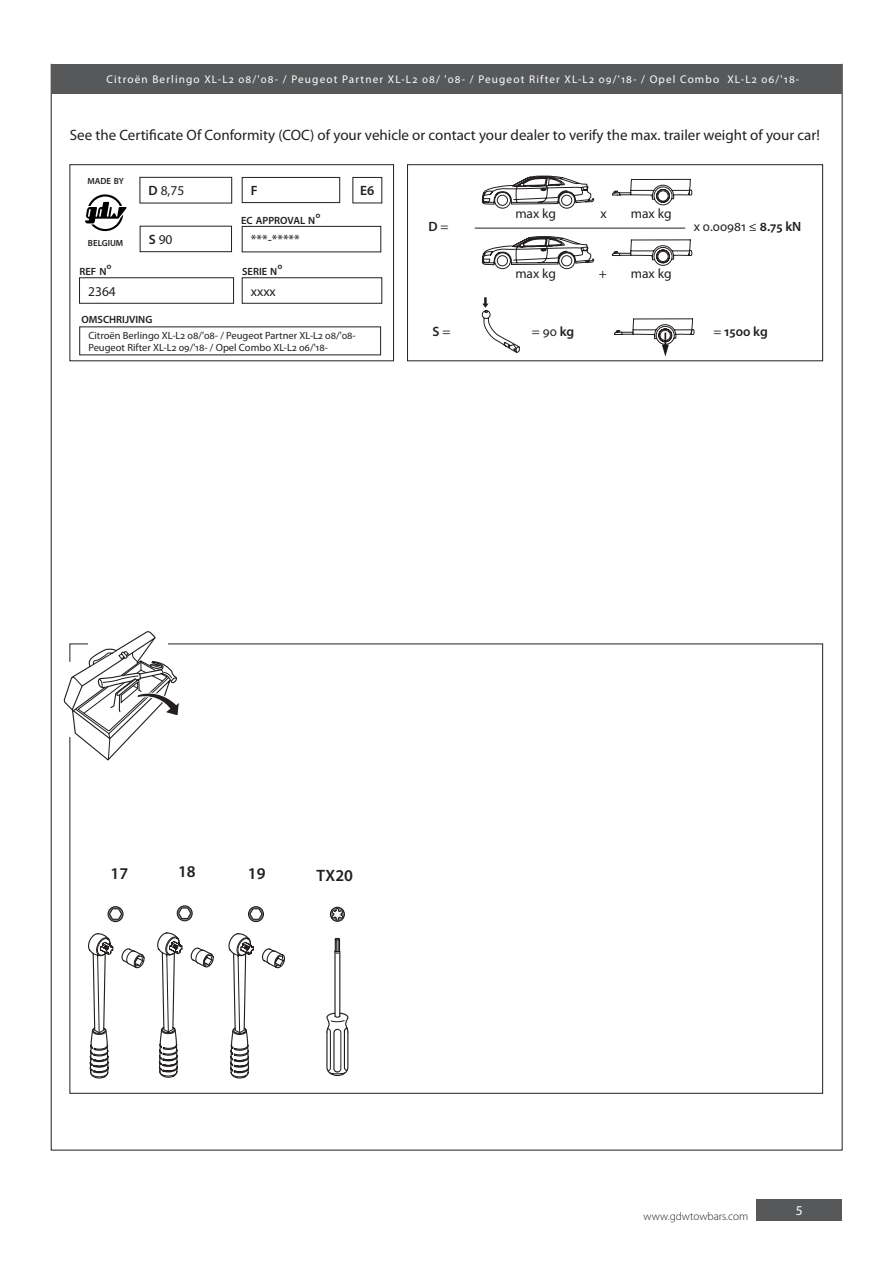
<style>
.page{position:relative;width:893px;height:1263px;background:#fff}
.page>*{position:absolute;margin:0;border:0;box-sizing:border-box;transform-origin:0 0}
.t1{font:600 16.5px "Myriad Pro";color:#231f20}
.t2{font:15px "Myriad Pro";color:#231f20}
.t3{font:13.5px "Myriad Pro";color:#231f20}
.t4{font:600 13.5px "Myriad Pro";color:#231f20}
.t5{font:13.5px "Myriad Pro";color:#fff}
.Tussentitel_Links{font:11.25px "Myriad Pro";letter-spacing:.1em;color:#fff}
.t6{font:300 11.25px "Myriad Pro";color:#231f20}
.t7{font:10.5px "Myriad Pro";color:#231f20}
.t8{font:600 10.5px "Myriad Pro";color:#231f20}
.t9{font:600 8.85px "Myriad Pro";color:#231f20}
.s1{font-weight:600}
.s2{font-size:15px}
.s3{font-weight:400}
</style>
<div class="page">
<div style="left:757px;top:1199px;width:85px;height:21px;background:#57585a"></div>
<div style="left:70px;top:164px;width:324px;height:197px;border:1px solid #231f20"></div>
<svg style="left:69px;top:643px;width:754px;height:451px"></svg>
<div style="left:407px;top:164px;width:416px;height:197px;border:1px solid #231f20"></div>
<div style="left:140px;top:177px;width:92px;height:26px;border:1px solid #231f20"></div>
<div style="left:242px;top:226px;width:139px;height:26px;border:1px solid #231f20"></div>
<div style="left:140px;top:226px;width:92px;height:26px;border:1px solid #231f20"></div>
<div style="left:353px;top:177px;width:29px;height:26px;border:1px solid #231f20"></div>
<div style="left:242px;top:177px;width:98px;height:26px;border:1px solid #231f20"></div>
<svg style="left:85px;top:194px;width:42px;height:37px"></svg>
<svg style="left:482px;top:297px;width:38px;height:56px"></svg>
<hr style="left:475px;top:228px;width:210px;height:1px;background:#231f20">
<svg style="left:64px;top:631px;width:116px;height:130px"></svg>
<svg style="left:482px;top:176px;width:112px;height:33px"></svg>
<svg style="left:482px;top:236px;width:112px;height:34px"></svg>
<svg style="left:612px;top:179px;width:80px;height:27px"></svg>
<svg style="left:612px;top:239px;width:80px;height:27px"></svg>
<div style="left:51px;top:64px;width:791px;height:30px;background:#57585a"></div>
<svg style="left:614px;top:318px;width:81px;height:38px"></svg>
<div style="left:177px;top:905px;width:16px;height:16px;border:1px solid #231f20;border-radius:50%"></div>
<svg style="left:157px;top:932px;width:57px;height:146px"></svg>
<svg style="left:177px;top:907px;width:15px;height:13px"></svg>
<div style="left:248px;top:906px;width:16px;height:16px;border:1px solid #231f20;border-radius:50%"></div>
<svg style="left:228px;top:932px;width:58px;height:147px"></svg>
<svg style="left:249px;top:908px;width:14px;height:13px"></svg>
<div style="left:108px;top:906px;width:16px;height:16px;border:1px solid #231f20;border-radius:50%"></div>
<svg style="left:87px;top:932px;width:58px;height:147px"></svg>
<svg style="left:108px;top:908px;width:15px;height:13px"></svg>
<div style="left:330px;top:907px;width:14px;height:14px;background:#878787;border-radius:50%"></div>
<div style="left:330px;top:907px;width:15px;height:15px;border:1px solid #1c1c1c;border-radius:50%"></div>
<svg style="left:326px;top:937px;width:23px;height:139px"></svg>
<svg style="left:331px;top:908px;width:13px;height:13px"></svg>
<p class="Tussentitel_Links" style="left:106px;top:72px;width:694px">Citroën Berlingo XL-L2 08/'08- / Peugeot Partner XL-L2 08/ '08- / Peugeot Rifter XL-L2 09/'18- / Opel Combo XL-L2 06/'18-</p>
<p class="t2" style="left:70px;top:126px;width:752px">See the Certificate Of Conformity (COC) of your vehicle or contact your dealer to verify the max. trailer weight of your car!</p>
<p class="t9" style="left:88px;top:176px;width:38px">MADE BY</p>
<p class="t9" style="left:88px;top:238px;width:37px">BELGIUM</p>
<p class="t3" style="left:149px;top:182px;width:37px"><span class="s1">D</span> 8,75</p>
<p class="t4" style="left:251px;top:182px;width:8px">F</p>
<p class="t4" style="left:360px;top:182px;width:16px">E6</p>
<p class="t8" style="left:241px;top:213px;width:81px">EC APPROVAL N<span class="s2">°</span></p>
<p class="t3" style="left:149px;top:231px;width:25px"><span class="s1">S</span> 90</p>
<p class="t3" style="left:251px;top:231px;width:50px">***-*****</p>
<p class="t8" style="left:80px;top:265px;width:34px">REF N<span class="s2">°</span></p>
<p class="t8" style="left:242px;top:265px;width:42px">SERIE N<span class="s2">°</span></p>
<p class="t3" style="left:88px;top:283px;width:29px">2364</p>
<p class="t3" style="left:251px;top:283px;width:27px">xxxx</p>
<p class="t8" style="left:82px;top:313px;width:72px">OMSCHRIJVING</p>
<p class="t7" style="left:88px;top:328px;width:269px">Citroën Berlingo XL-L2 08/'08- / Peugeot Partner XL-L2 08/'08-</p>
<p class="t7" style="left:88px;top:341px;width:241px">Peugeot Rifter XL-L2 09/'18- / Opel Combo XL-L2 06/'18-</p>
<p class="t4" style="left:429px;top:218px;width:22px">D <span class="s3">=</span></p>
<p class="t3" style="left:515px;top:205px;width:42px">max kg</p>
<p class="t3" style="left:601px;top:205px;width:8px">x</p>
<p class="t3" style="left:631px;top:205px;width:42px">max kg</p>
<p class="t3" style="left:515px;top:265px;width:42px">max kg</p>
<p class="t3" style="left:599px;top:265px;width:10px">+</p>
<p class="t3" style="left:631px;top:265px;width:42px">max kg</p>
<p class="t3" style="left:694px;top:218px;width:109px">x 0.00981 ≤ <span class="s1">8.75 kN</span></p>
<p class="t4" style="left:433px;top:323px;width:19px">S <span class="s3">=</span></p>
<p class="t3" style="left:532px;top:323px;width:44px">= 90 <span class="s1">kg</span></p>
<p class="t4" style="left:713px;top:323px;width:56px"><span class="s3">=</span> 1500 kg</p>
<p class="t1" style="left:111px;top:862px;width:19px">17</p>
<p class="t1" style="left:178px;top:861px;width:19px">18</p>
<p class="t1" style="left:248px;top:862px;width:19px">19</p>
<p class="t1" style="left:317px;top:865px;width:38px">TX20</p>
<p class="t6" style="left:644px;top:1210px;width:106px">www.gdwtowbars.com</p>
<p class="t5" style="left:796px;top:1202px;width:8px">5</p>
</div>
